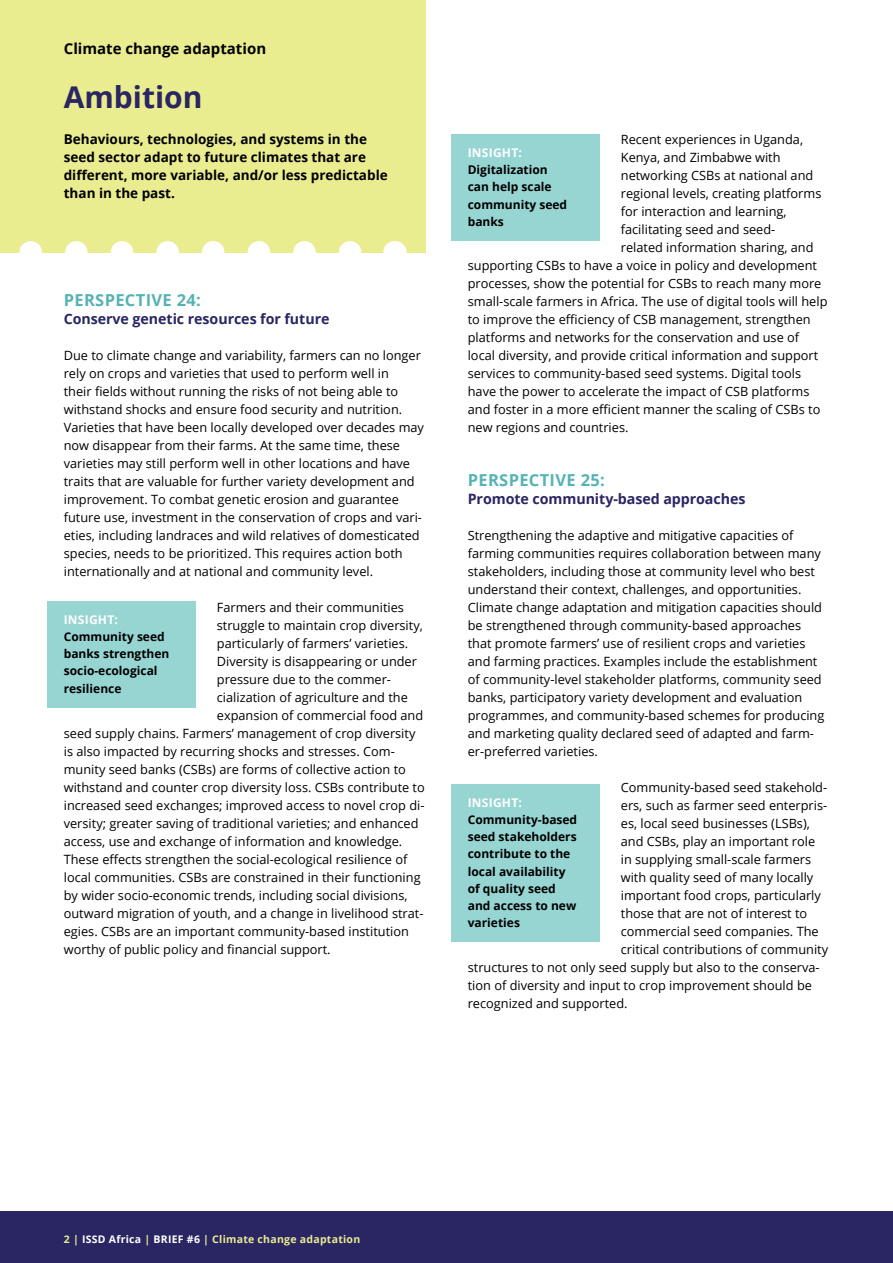
<style>
.page{position:relative;width:893px;height:1263px;background:#fff}
.page>*{position:absolute;margin:0;border:0;box-sizing:border-box;transform-origin:0 0}
.t1{font:700 30px "Open Sans";color:#292663}
.t2{font:700 16.5px "Open Sans";letter-spacing:.02em;color:#56b3b3}
.t3{font:700 15px "Open Sans";color:#000}
.t4{font:700 14.25px "Open Sans";letter-spacing:-.005em;color:#292663}
.t5{font:700 13.5px/18px "Open Sans";color:#000}
.t6{font:12.75px/18px "Open Sans";color:#000}
.t7{font:700 12px/17.2px "Open Sans";color:#000}
.t8{font:700 12px "Open Sans";letter-spacing:.02em;color:#fff}
.t9{font:700 10.5px "Open Sans";letter-spacing:.025em;color:#eaec90}
.s1{color:#fff}
</style>
<div class="page">
<div style="left:0;top:1212px;width:893px;height:51px;background:#292663"></div>
<div style="left:0;top:0;width:425px;height:252px;background:#eaec90"></div>
<svg style="left:31px;top:241px;width:341px;height:12px"></svg>
<div style="left:47px;top:602px;width:149px;height:106px;background:#96d5d2"></div>
<div style="left:451px;top:785px;width:149px;height:157px;background:#96d5d2"></div>
<div style="left:451px;top:135px;width:149px;height:106px;background:#96d5d2"></div>
<p class="t3" style="left:64px;top:38px;width:204px">Climate change adaptation</p>
<h1 class="t1" style="left:64px;top:76px;width:140px">Ambition</h1>
<p class="t5" style="left:64px;top:130px;width:325px">Behaviours, technologies, and systems in the seed sector adapt to future climates that are different, more variable, and/or less predictable than in the past.</p>
<p class="t2" style="left:64px;top:288px;width:139px">PERSPECTIVE 24:</p>
<p class="t4" style="left:64px;top:309px;width:267px">Conserve genetic resources for future</p>
<p class="t6" style="left:64px;top:346px;width:362px">Due to climate change and variability, farmers can no longer rely on crops and varieties that used to perform well in<br>their fields without running the risks of not being able to withstand shocks and ensure food security and nutrition.<br>Varieties that have been locally developed over decades may now disappear from their farms. At the same time, these varieties may still perform well in other locations and have traits that are valuable for further variety development and improvement. To combat genetic erosion and guarantee future use, investment in the conservation of crops and vari&shy;eties, including landraces and wild relatives of domesticated species, needs to be prioritized. This requires action both internationally and at national and community level.</p>
<p class="t6" style="left:217px;top:598px;width:189px">Farmers and their communities</p>
<p class="t6" style="left:217px;top:616px;width:208px">struggle to maintain crop diversity,</p>
<p class="t6" style="left:217px;top:634px;width:193px">particularly of farmers’ varieties.</p>
<p class="t6" style="left:217px;top:652px;width:202px">Diversity is disappearing or under</p>
<p class="t6" style="left:217px;top:670px;width:176px">pressure due to the commer-</p>
<p class="t6" style="left:217px;top:688px;width:192px">cialization of agriculture and the</p>
<p class="t6" style="left:217px;top:706px;width:208px">expansion of commercial food and</p>
<p class="t6" style="left:64px;top:724px;width:353px">seed supply chains. Farmers’ management of crop diversity</p>
<p class="t6" style="left:64px;top:742px;width:332px">is also impacted by recurring shocks and stresses. Com-</p>
<p class="t6" style="left:64px;top:760px;width:344px">munity seed banks (CSBs) are forms of collective action to</p>
<p class="t6" style="left:64px;top:778px;width:363px">withstand and counter crop diversity loss. CSBs contribute to</p>
<p class="t6" style="left:64px;top:796px;width:362px">increased seed exchanges; improved access to novel crop di-</p>
<p class="t6" style="left:64px;top:814px;width:356px">versity; greater saving of traditional varieties; and enhanced</p>
<p class="t6" style="left:64px;top:832px;width:340px">access, use and exchange of information and knowledge.</p>
<p class="t6" style="left:64px;top:850px;width:345px">These effects strengthen the social-ecological resilience of</p>
<p class="t6" style="left:64px;top:868px;width:358px">local communities. CSBs are constrained in their functioning</p>
<p class="t6" style="left:64px;top:886px;width:345px">by wider socio-economic trends, including social divisions,</p>
<p class="t6" style="left:64px;top:904px;width:361px">outward migration of youth, and a change in livelihood strat-</p>
<p class="t6" style="left:64px;top:922px;width:347px">egies. CSBs are an important community-based institution</p>
<p class="t6" style="left:64px;top:940px;width:268px">worthy of public policy and financial support.</p>
<p class="t8" style="left:64px;top:611px;width:56px">INSIGHT:</p>
<p class="t7" style="left:64px;top:628px;width:107px">Community seed banks strengthen socio-ecological resilience</p>
<p class="t6" style="left:621px;top:130px;width:184px">Recent experiences in Uganda,</p>
<p class="t6" style="left:621px;top:148px;width:161px">Kenya, and Zimbabwe with</p>
<p class="t6" style="left:621px;top:166px;width:194px">networking CSBs at national and</p>
<p class="t6" style="left:621px;top:184px;width:202px">regional levels, creating platforms</p>
<p class="t6" style="left:621px;top:202px;width:167px">for interaction and learning,</p>
<p class="t6" style="left:621px;top:220px;width:156px">facilitating seed and seed-</p>
<p class="t6" style="left:621px;top:238px;width:194px">related information sharing, and</p>
<p class="t6" style="left:468px;top:256px;width:351px">supporting CSBs to have a voice in policy and development</p>
<p class="t6" style="left:468px;top:274px;width:355px">processes, show the potential for CSBs to reach many more</p>
<p class="t6" style="left:468px;top:292px;width:361px">small-scale farmers in Africa. The use of digital tools will help</p>
<p class="t6" style="left:468px;top:310px;width:344px">to improve the efficiency of CSB management, strengthen</p>
<p class="t6" style="left:468px;top:328px;width:333px">platforms and networks for the conservation and use of</p>
<p class="t6" style="left:468px;top:346px;width:352px">local diversity, and provide critical information and support</p>
<p class="t6" style="left:468px;top:364px;width:335px">services to community-based seed systems. Digital tools</p>
<p class="t6" style="left:468px;top:382px;width:343px">have the power to accelerate the impact of CSB platforms</p>
<p class="t6" style="left:468px;top:400px;width:354px">and foster in a more efficient manner the scaling of CSBs to</p>
<p class="t6" style="left:468px;top:418px;width:162px">new regions and countries.</p>
<p class="t2" style="left:468px;top:468px;width:139px">PERSPECTIVE 25:</p>
<p class="t4" style="left:468px;top:489px;width:279px">Promote community-based approaches</p>
<p class="t6" style="left:468px;top:526px;width:358px">Strengthening the adaptive and mitigative capacities of farming communities requires collaboration between many stakeholders, including those at community level who best understand their context, challenges, and opportunities.<br>Climate change adaptation and mitigation capacities should be strengthened through community-based approaches that promote farmers’ use of resilient crops and varieties and farming practices. Examples include the establishment of community-level stakeholder platforms, community seed banks, participatory variety development and evaluation programmes, and community-based schemes for producing and marketing quality declared seed of adapted and farm&shy;er-preferred varieties.</p>
<p class="t6" style="left:621px;top:778px;width:208px">Community-based seed stakehold-</p>
<p class="t6" style="left:621px;top:796px;width:208px">ers, such as farmer seed enterpris-</p>
<p class="t6" style="left:621px;top:814px;width:191px">es, local seed businesses (LSBs),</p>
<p class="t6" style="left:621px;top:832px;width:196px">and CSBs, play an important role</p>
<p class="t6" style="left:621px;top:850px;width:192px">in supplying small-scale farmers</p>
<p class="t6" style="left:621px;top:868px;width:194px">with quality seed of many locally</p>
<p class="t6" style="left:621px;top:886px;width:202px">important food crops, particularly</p>
<p class="t6" style="left:621px;top:904px;width:188px">those that are not of interest to</p>
<p class="t6" style="left:621px;top:922px;width:199px">commercial seed companies. The</p>
<p class="t6" style="left:621px;top:940px;width:209px">critical contributions of community</p>
<p class="t6" style="left:468px;top:958px;width:353px">structures to not only seed supply but also to the conserva-</p>
<p class="t6" style="left:468px;top:976px;width:346px">tion of diversity and input to crop improvement should be</p>
<p class="t6" style="left:468px;top:994px;width:161px">recognized and supported.</p>
<p class="t8" style="left:468px;top:144px;width:56px">INSIGHT:</p>
<p class="t7" style="left:468px;top:161px;width:101px">Digitalization can help scale community seed banks</p>
<p class="t8" style="left:468px;top:794px;width:56px">INSIGHT:</p>
<p class="t7" style="left:468px;top:811px;width:111px">Community-based seed stakeholders contribute to the local availability of quality seed and access to new varieties</p>
<p class="t9" style="left:64px;top:1231px;width:298px">2 | <span class="s1">ISSD Africa</span> | <span class="s1">BRIEF #6</span> | Climate change adaptation</p>
</div>
